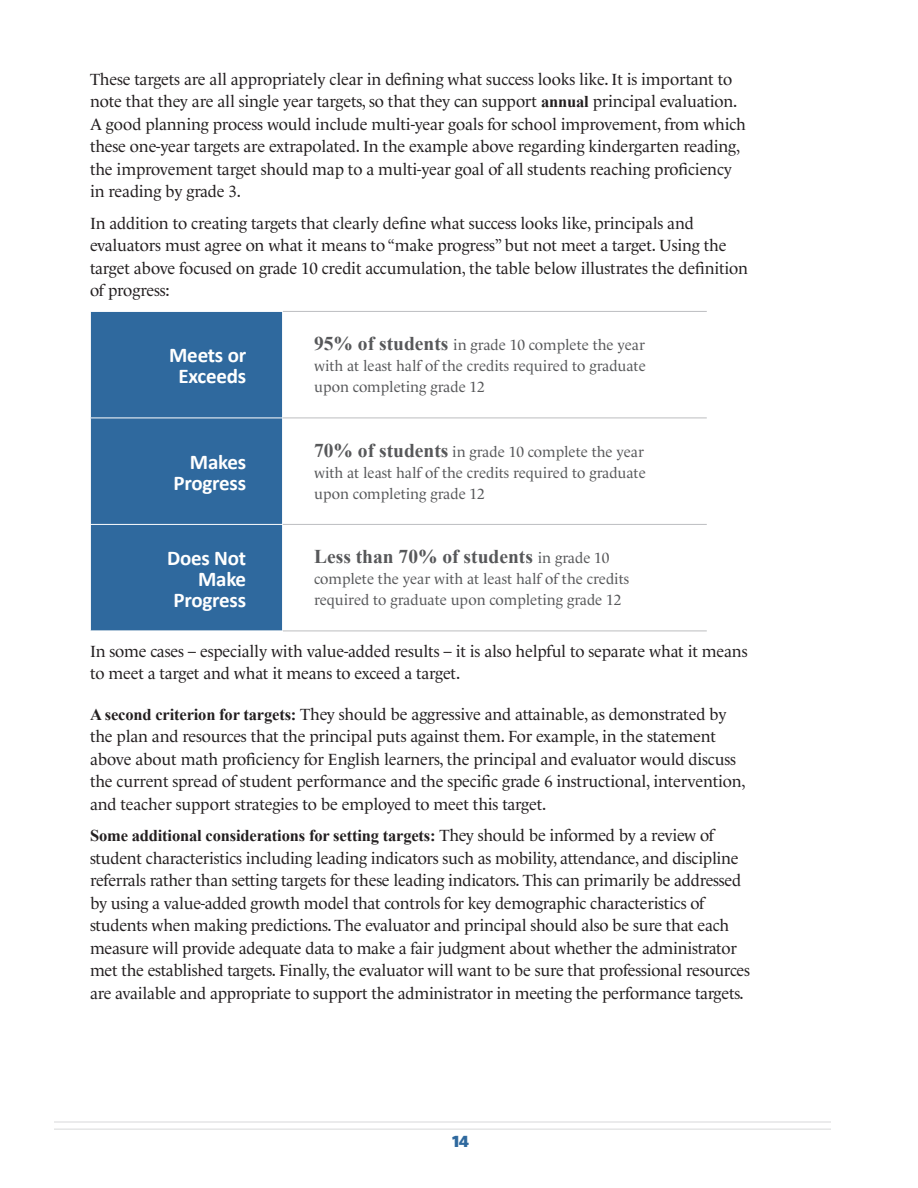
<style>
.page{position:relative;width:918px;height:1188px;background:#fff}
.page>*{position:absolute;margin:0;border:0;box-sizing:border-box;transform-origin:0 0}
.t1{font:700 21px/21px "Calibri";letter-spacing:-.01em;color:#fff;text-align:right}
.t2{font:700 19.5px "Times New Roman";color:#57585a}
.t3{font:16.5px/22.5px "Le Monde Livre";letter-spacing:-.01em;color:#231f20}
.t4{font:700 16.5px "Times New Roman";letter-spacing:-.01em;color:#231f20}
.t5{font:900 16.5px "Whitney";color:#2f699e}
.t6{font:15px/21px "Le Monde Livre";color:#57585a}
.s1{font-family:"Times New Roman";font-weight:700}
.s2{font-family:"Times New Roman";font-weight:700;font-size:19.5px}
.s3{font-family:"Le Monde Livre";font-weight:400;font-size:15px}
.s4{font-family:"Le Monde Livre";font-weight:400}
</style>
<div class="page">
<svg style="left:54px;top:1122px;width:777px;height:8px"></svg>
<div style="left:91px;top:312px;width:191px;height:319px;background:#2f699e"></div>
<hr style="left:90px;top:418px;width:193px;height:1px;background:#fff">
<hr style="left:90px;top:524px;width:193px;height:1px;background:#fff">
<hr style="left:283px;top:311px;width:424px;height:1px;background:#bcbdc0">
<hr style="left:283px;top:418px;width:424px;height:1px;background:#bcbdc0">
<hr style="left:283px;top:524px;width:424px;height:1px;background:#bcbdc0">
<hr style="left:283px;top:631px;width:424px;height:1px;background:#bcbdc0">
<p class="t3" style="left:90px;top:68px;width:658px">These targets are all appropriately clear in defining what success looks like. It is important to note that they are all single year targets, so that they can support <span class="s1">annual</span> principal evaluation.<br>A good planning process would include multi-year goals for school improvement, from which these one-year targets are extrapolated. In the example above regarding kindergarten reading, the improvement target should map to a multi-year goal of all students reaching proficiency in reading by grade 3.</p>
<p class="t3" style="left:90px;top:212px;width:660px">In addition to creating targets that clearly define what success looks like, principals and evaluators must agree on what it means to “make progress” but not meet a target. Using the target above focused on grade 10 credit accumulation, the table below illustrates the definition of progress:</p>
<p class="t1" style="left:169px;top:344px;width:79px;text-align:center">Meets or<br>Exceeds</p>
<p class="t6" style="left:314px;top:335px;width:333px;text-align:justify"><span class="s2">95% of students</span> in grade 10 complete the year with at least half of the credits required to graduate upon completing grade 12</p>
<p class="t1" style="left:174px;top:450px;width:74px">Makes<br>Progress</p>
<p class="t6" style="left:314px;top:441px;width:333px"><span class="s2">70% of students</span> in grade 10 complete the year with at least half of the credits required to graduate upon completing grade 12</p>
<p class="t1" style="left:167px;top:546px;width:81px">Does Not<br>Make<br>Progress</p>
<p class="t2" style="left:314px;top:543px;width:297px">Less than 70% of students <span class="s3">in grade 10</span></p>
<p class="t6" style="left:314px;top:569px;width:317px">complete the year with at least half of the credits required to graduate upon completing grade 12</p>
<p class="t3" style="left:90px;top:640px;width:659px">In some cases – especially with value-added results – it is also helpful to separate what it means to meet a target and what it means to exceed a target.</p>
<p class="t3" style="left:90px;top:703px;width:657px"><span class="s1">A second criterion for targets:</span> They should be aggressive and attainable, as demonstrated by the plan and resources that the principal puts against them. For example, in the statement above about math proficiency for English learners, the principal and evaluator would discuss the current spread of student performance and the specific grade 6 instructional, intervention, and teacher support strategies to be employed to meet this target.</p>
<p class="t4" style="left:90px;top:824px;width:626px">Some additional considerations for setting targets: <span class="s4">They should be informed by a review of</span></p>
<p class="t3" style="left:90px;top:847px;width:661px">student characteristics including leading indicators such as mobility, attendance, and discipline referrals rather than setting targets for these leading indicators. This can primarily be addressed by using a value-added growth model that controls for key demographic characteristics of students when making predictions. The evaluator and principal should also be sure that each measure will provide adequate data to make a fair judgment about whether the administrator met the established targets. Finally, the evaluator will want to be sure that professional resources are available and appropriate to support the administrator in meeting the performance targets.</p>
<p class="t5" style="left:452px;top:1130px;width:19px">14</p>
</div>
